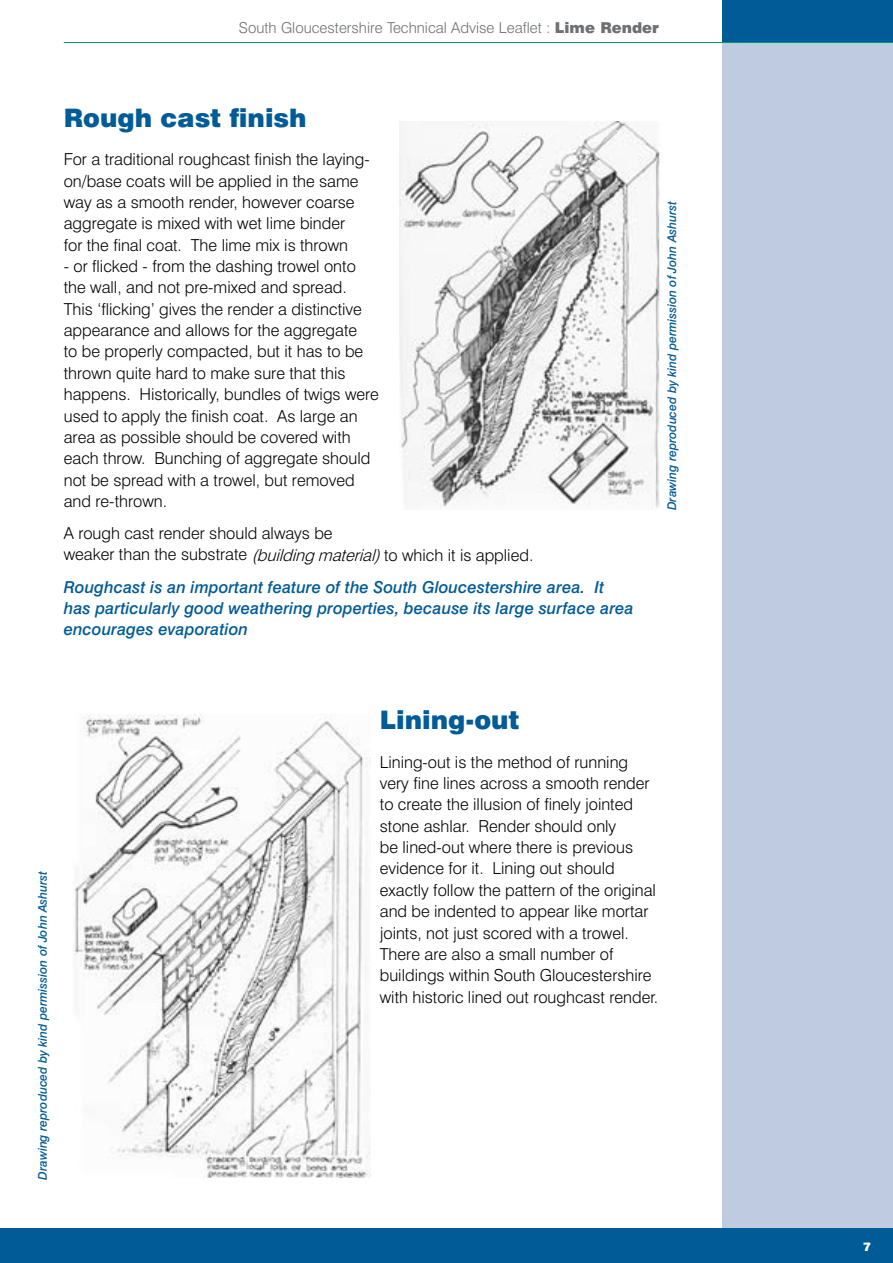
<style>
.page{position:relative;width:893px;height:1263px;background:#fff}
.page>*{position:absolute;margin:0;border:0;box-sizing:border-box;transform-origin:0 0}
.t1{font:900 25.5px "Swiss 721 BT";color:#005b97}
.t2{font:300 16.5px/21.3px "Swiss 721 BT";color:#000}
.t3{font:italic 500 16.5px/21.3px "Swiss 721 BT";color:#005b97}
.t4{font:300 15px "Swiss 721 BT";color:#6d6f71}
.t5{font:italic 500 12px "Swiss 721 BT";color:#005b97}
.t6{font:900 12px "Swiss 721 BT";color:#fff}
.s1{font-weight:900}
.s2{font-style:italic}
</style>
<div class="page">
<div style="left:723px;top:0;width:170px;height:43px;background:#005b97"></div>
<div style="left:723px;top:43px;width:170px;height:1220px;background:#bfcbe1"></div>
<hr style="left:64px;top:42px;width:829px;height:1px;background:#009b67">
<div style="left:0;top:1229px;width:859px;height:34px;background:#005b97"></div>
<div style="left:859px;top:1229px;width:34px;height:34px;background:#005b97"></div>
<img style="left:400px;top:121px;width:262px;height:387px">
<img style="left:74px;top:714px;width:296px;height:464px">
<p class="t4" style="left:239px;top:19px;width:422px">South Gloucestershire Technical Advise Leaflet : <span class="s1">Lime Render</span></p>
<h1 class="t1" style="left:64px;top:102px;width:244px">Rough cast finish</h1>
<p class="t2" style="left:64px;top:148px;width:307px">for a traditional roughcast finish the laying&shy;on/base coats will be applied in the same way as a smooth render, however coarse aggregate is mixed with wet lime binder<br>for the final coat. The lime mix is thrown</p>
<p class="t2" style="left:64px;top:255px;width:317px">- or flicked - from the dashing trowel onto the wall, and not pre-mixed and spread.<br>This ‘flicking’ gives the render a distinctive appearance and allows for the aggregate<br>to be properly compacted, but it has to be thrown quite hard to make sure that this happens. Historically, bundles of twigs were used to apply the finish coat. As large an area as possible should be covered with each throw. Bunching of aggregate should not be spread with a trowel, but removed and re-thrown.</p>
<p class="t2" style="left:64px;top:522px;width:270px">A rough cast render should always be</p>
<p class="t2" style="left:64px;top:544px;width:471px">weaker than the substrate <span class="s2">(buildingmaterial)</span>to which it is applied.</p>
<h3 class="t3" style="left:64px;top:576px;width:571px">Roughcast is an important feature of the South Gloucestershire area. It has particularly good weathering properties, because its large surface area encourages evaporation</h3>
<p class="t5" style="left:665px;top:510px;width:311px;rotate:-90deg">Drawing reproduced by kind permission of John Ashurst</p>
<p class="t5" style="left:35px;top:1180px;width:311px;rotate:-90deg">Drawing reproduced by kind permission of John Ashurst</p>
<h1 class="t1" style="left:380px;top:705px;width:141px">Lining-out</h1>
<p class="t2" style="left:380px;top:751px;width:280px">Lining-out is the method of running very fine lines across a smooth render to create the illusion of finely jointed stone ashlar. Render should only<br>be lined-out where there is previous evidence for it. Lining out should exactly follow the pattern of the original and be indented to appear like mortar joints, not just scored with a trowel.<br>There are also a small number of buildings within South Gloucestershire with historic lined out roughcast render.</p>
<p class="t6" style="left:863px;top:1239px;width:9px">7</p>
</div>
